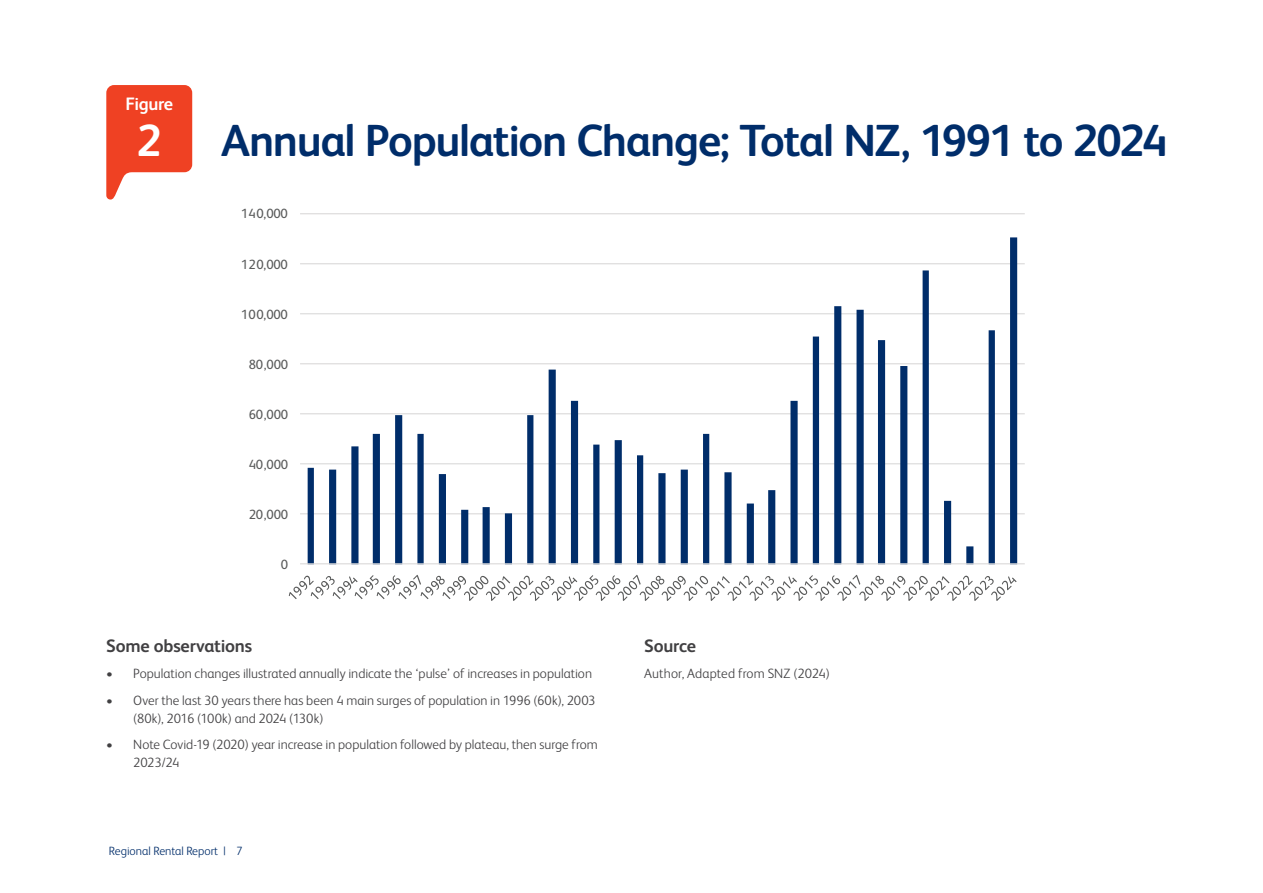
<style>
.page{position:relative;width:1263px;height:893px;background:#fff}
.page>*{position:absolute;margin:0;border:0;box-sizing:border-box;transform-origin:0 0}
.t1{font:700 45px "FS Albert";letter-spacing:-.03em;color:#002d6a}
.t2{font:700 45px "FS Albert";color:#fff}
.t3{font:700 18px "FS Albert";letter-spacing:-.01em;color:#414042}
.t4{font:700 18px "FS Albert";letter-spacing:-.02em;color:#fff}
.t5{font:300 13.5px/18px "FS Albert";color:#414042}
.t6{font:13.35px "FS Albert";letter-spacing:-.015em;color:#595a5a}
.t7{font:300 12px "FS Albert";color:#002d6a}
</style>
<div class="page">
<svg style="left:106px;top:85px;width:86px;height:115px"></svg>
<hr style="left:300px;top:213px;width:725px;height:1px;background:#dad9d9">
<hr style="left:300px;top:263px;width:725px;height:1px;background:#dad9d9">
<hr style="left:300px;top:313px;width:725px;height:1px;background:#dad9d9">
<hr style="left:300px;top:363px;width:725px;height:1px;background:#dad9d9">
<hr style="left:300px;top:413px;width:725px;height:1px;background:#dad9d9">
<hr style="left:300px;top:463px;width:725px;height:1px;background:#dad9d9">
<hr style="left:300px;top:513px;width:725px;height:1px;background:#dad9d9">
<svg style="left:308px;top:237px;width:709px;height:326px"></svg>
<hr style="left:300px;top:563px;width:725px;height:1px;background:#dad9d9">
<svg style="left:289px;top:575px;width:727px;height:26px"></svg>
<h2 class="t4" style="left:125px;top:92px;width:49px">Figure</h2>
<h1 class="t2" style="left:137px;top:110px;width:27px">2</h1>
<h1 class="t1" style="left:221px;top:110px;width:948px">Annual Population Change; Total NZ, 1991 to 2024</h1>
<p class="t6" style="left:241px;top:205px;width:48px">140,000</p>
<p class="t6" style="left:241px;top:255px;width:48px">120,000</p>
<p class="t6" style="left:241px;top:305px;width:48px">100,000</p>
<p class="t6" style="left:249px;top:355px;width:41px">80,000</p>
<p class="t6" style="left:249px;top:405px;width:41px">60,000</p>
<p class="t6" style="left:249px;top:455px;width:41px">40,000</p>
<p class="t6" style="left:249px;top:505px;width:41px">20,000</p>
<p class="t6" style="left:281px;top:555px;width:9px">0</p>
<h2 class="t3" style="left:106px;top:633px;width:147px">Some observations</h2>
<p class="t5" style="left:106px;top:664px;width:487px">• Population changes illustrated annually indicate the ‘pulse’ of increases in population</p>
<p class="t5" style="left:133px;top:690px;width:464px;text-indent:-27px">• Over the last 30 years there has been 4 main surges of population in 1996 (60k), 2003 (80k), 2016 (100k) and 2024 (130k)</p>
<p class="t5" style="left:133px;top:735px;width:466px;text-indent:-27px">• Note Covid-19 (2020) year increase in population followed by plateau, then surge from<br>2023/24</p>
<p class="t7" style="left:109px;top:843px;width:135px">Regional Rental Report | 7</p>
<h2 class="t3" style="left:644px;top:633px;width:53px">Source</h2>
<p class="t5" style="left:644px;top:664px;width:187px">Author, Adapted from SNZ (2024)</p>
</div>
